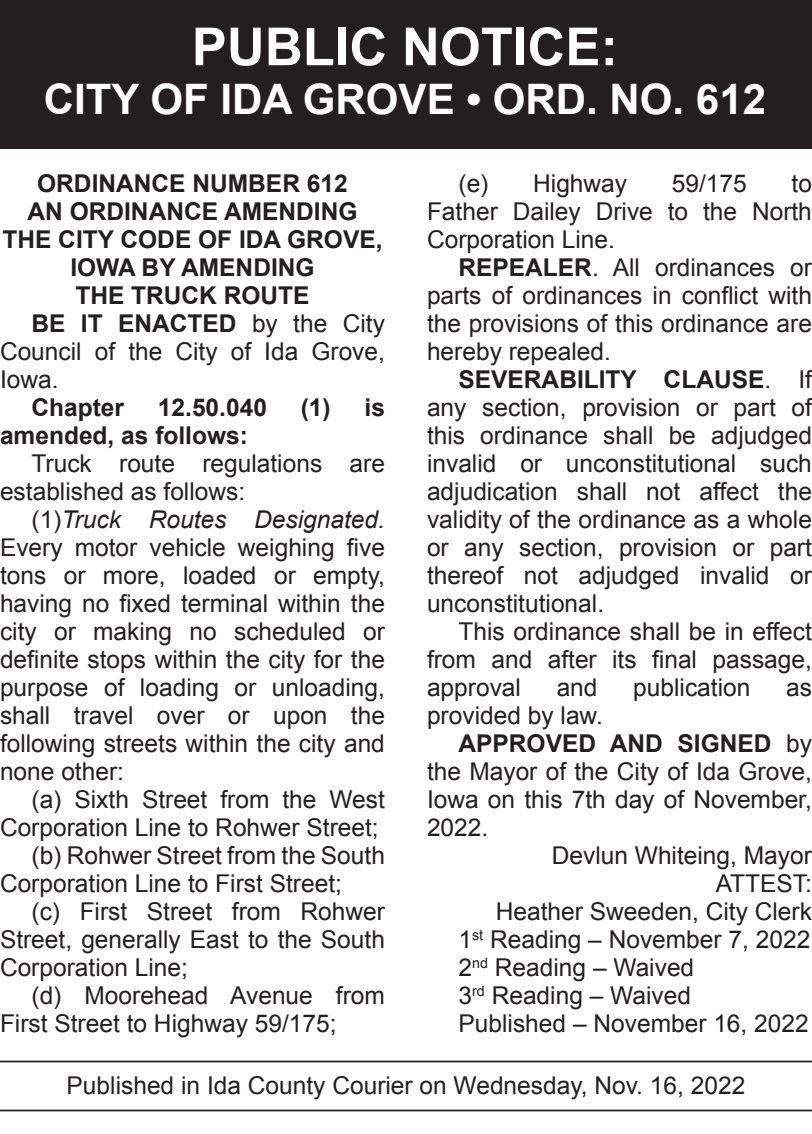
<style>
.page{position:relative;width:812px;height:1134px;background:#fff}
.page>*{position:absolute;margin:0;border:0;box-sizing:border-box;transform-origin:0 0}
.t1{font:700 52.5px "Arial";color:#fff}
.t2{font:700 42px "Arial";color:#fff}
.Legal_Body{font:24.5px/28px "Arial";color:#231f20;text-align:justify}
.Legal_Body-2{font:700 24.5px/28px "Arial";color:#231f20;text-align:center}
.s1{font-weight:700}
.s2{font-style:italic}
</style>
<div class="page">
<hr style="left:0;top:1061px;width:811px;height:1px;background:#231f20">
<hr style="left:0;top:1110px;width:811px;height:1px;background:#231f20">
<div style="left:0;top:0;width:811px;height:149px;background:#231f20"></div>
<p class="t1" style="left:192px;top:12px;width:427px">PUBLIC NOTICE:</p>
<p class="t2" style="left:44px;top:72px;width:723px">CITY OF IDA GROVE • ORD. NO. 612</p>
<p class="Legal_Body-2" style="left:37px;top:170px;width:312px">ORDINANCE NUMBER 612</p>
<p class="Legal_Body-2" style="left:2px;top:198px;width:381px">AN ORDINANCE AMENDING<br>THE CITY CODE OF IDA GROVE,<br>IOWA BY AMENDING</p>
<p class="Legal_Body-2" style="left:75px;top:282px;width:236px">THE TRUCK ROUTE</p>
<p class="Legal_Body" style="left:0;top:309px;width:386px;text-indent:32px"><span class="s1">BE IT ENACTED</span> by the City Council of the City of Ida Grove, Iowa.</p>
<p class="Legal_Body-2" style="left:32px;top:394px;width:94px">Chapter</p>
<p class="Legal_Body-2" style="left:158px;top:394px;width:110px">12.50.040</p>
<p class="Legal_Body-2" style="left:301px;top:394px;width:86px">(1) is</p>
<p class="Legal_Body-2" style="left:0;top:422px;width:249px">amended, as follows:</p>
<p class="Legal_Body" style="left:0;top:449px;width:386px;text-indent:32px">Truck route regulations are established as follows:</p>
<p class="Legal_Body" style="left:0;top:505px;width:386px;text-indent:32px">(1)<span class="s2">Truck Routes Designated.<br></span>Every motor vehicle weighing five tons or more, loaded or empty, having no fixed terminal within the city or making no scheduled or definite stops within the city for the purpose of loading or unloading, shall travel over or upon the following streets within the city and none other:</p>
<p class="Legal_Body" style="left:0;top:785px;width:386px;text-align:right">(a) Sixth Street from the West<br>Corporation Line to Rohwer Street;</p>
<p class="Legal_Body" style="left:0;top:841px;width:386px;text-indent:32px">(b) Rohwer Street from the South<br>Corporation Line to First Street;</p>
<p class="Legal_Body" style="left:0;top:897px;width:386px;text-indent:32px">(c) First Street from Rohwer Street, generally East to the South Corporation Line;</p>
<p class="Legal_Body" style="left:0;top:981px;width:386px;text-indent:32px">(d) Moorehead Avenue from<br>First Street to Highway 59/175;</p>
<p class="Legal_Body" style="left:458px;top:169px;width:170px">(e) Highway</p>
<p class="Legal_Body" style="left:671px;top:169px;width:76px">59/175</p>
<p class="Legal_Body" style="left:427px;top:169px;width:386px;text-indent:364px">to Father Dailey Drive to the North Corporation Line.</p>
<p class="Legal_Body" style="left:427px;top:253px;width:386px;text-indent:32px"><span class="s1">REPEALER</span>. All ordinances or parts of ordinances in conflict with the provisions of this ordinance are hereby repealed.</p>
<p class="Legal_Body" style="left:427px;top:365px;width:386px;text-indent:32px"><span class="s1">SEVERABILITY CLAUSE</span>. If any section, provision or part of this ordinance shall be adjudged invalid or unconstitutional such adjudication shall not affect the validity of the ordinance as a whole or any section, provision or part thereof not adjudged invalid or unconstitutional.</p>
<p class="Legal_Body" style="left:427px;top:617px;width:386px;text-indent:32px">This ordinance shall be in effect from and after its final passage, approval</p>
<p class="Legal_Body" style="left:556px;top:673px;width:42px">and</p>
<p class="Legal_Body" style="left:633px;top:673px;width:119px">publication</p>
<p class="Legal_Body" style="left:786px;top:673px;width:27px">as</p>
<p class="Legal_Body" style="left:427px;top:701px;width:177px">provided by law.</p>
<p class="Legal_Body" style="left:427px;top:729px;width:386px;text-indent:32px"><span class="s1">APPROVED AND SIGNED</span> by the Mayor of the City of Ida Grove, Iowa on this 7th day of November, 2022.</p>
<p class="Legal_Body" style="left:551px;top:841px;width:262px">Devlun Whiteing, Mayor</p>
<p class="Legal_Body" style="left:715px;top:869px;width:98px">ATTEST:</p>
<p class="Legal_Body" style="left:496px;top:897px;width:317px">Heather Sweeden, City Clerk</p>
<p class="Legal_Body" style="left:458px;top:925px;width:353px">1<sup>st</sup> Reading – November 7, 2022</p>
<p class="Legal_Body" style="left:458px;top:953px;width:237px">2<sup>nd</sup> Reading – Waived</p>
<p class="Legal_Body" style="left:458px;top:981px;width:234px">3<sup>rd</sup> Reading – Waived</p>
<p class="Legal_Body" style="left:458px;top:1009px;width:351px">Published – November 16, 2022</p>
<p class="Legal_Body" style="left:67px;top:1072px;width:680px">Published in Ida County Courier on Wednesday, Nov. 16, 2022</p>
</div>
